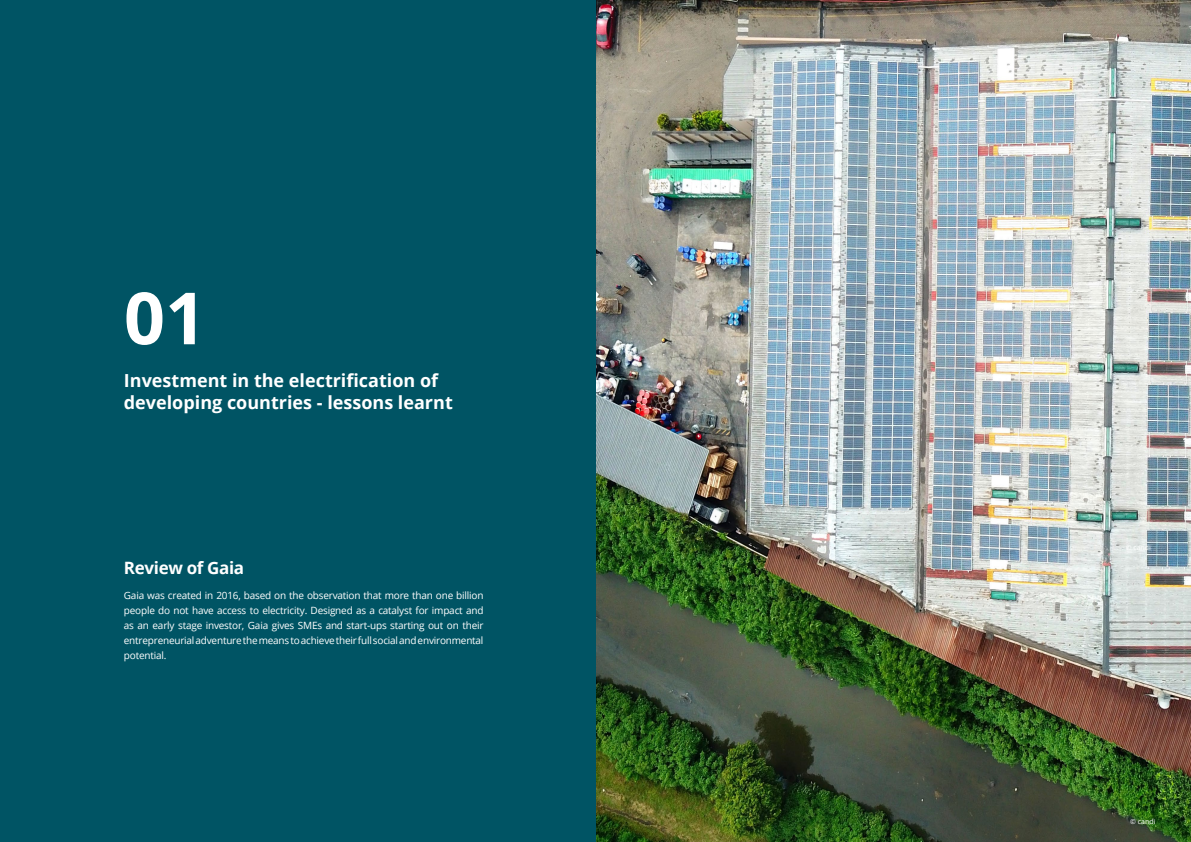
<style>
.page{position:relative;width:1191px;height:842px;background:#fff}
.page>*{position:absolute;margin:0;border:0;box-sizing:border-box;transform-origin:0 0}
.t1{font:700 72px "Open Sans";color:#fff}
.t2{font:700 18px/21.6px "Open Sans";color:#fff}
.t3{font:700 17px "Open Sans";letter-spacing:-.02em;color:#fff}
.t4{font:10px/15px "Open Sans";letter-spacing:-.02em;color:#fff;text-align:justify}
.t5{font:700 10px "Open Sans";color:#fff}
.t6{font:7px "Open Sans";color:#fff}
</style>
<div class="page">
<img style="left:596px;top:0;width:595px;height:842px">
<div style="left:0;top:0;width:596px;height:842px;background:#005464"></div>
<h1 class="t1" style="left:124px;top:267px;width:84px">01</h1>
<h2 class="t2" style="left:124px;top:370px;width:330px">Investment in the electrification of developing countries - lessons learnt</h2>
<h3 class="t3" style="left:124px;top:556px;width:122px">Review of Gaia</h3>
<p class="t4" style="left:124px;top:588px;width:361px">Gaia was created in 2016, based on the observation that more than one billion people do not have access to electricity. Designed as a catalyst for impact and as an early stage investor, Gaia gives SMEs and start-ups starting out on their entrepreneurial adventure the means to achieve their full social and environmental potential.</p>
<p class="t6" style="left:1130px;top:817px;width:27px">© candi</p>
<p class="t5" style="left:1139px;top:816px;width:7px">9</p>
</div>
